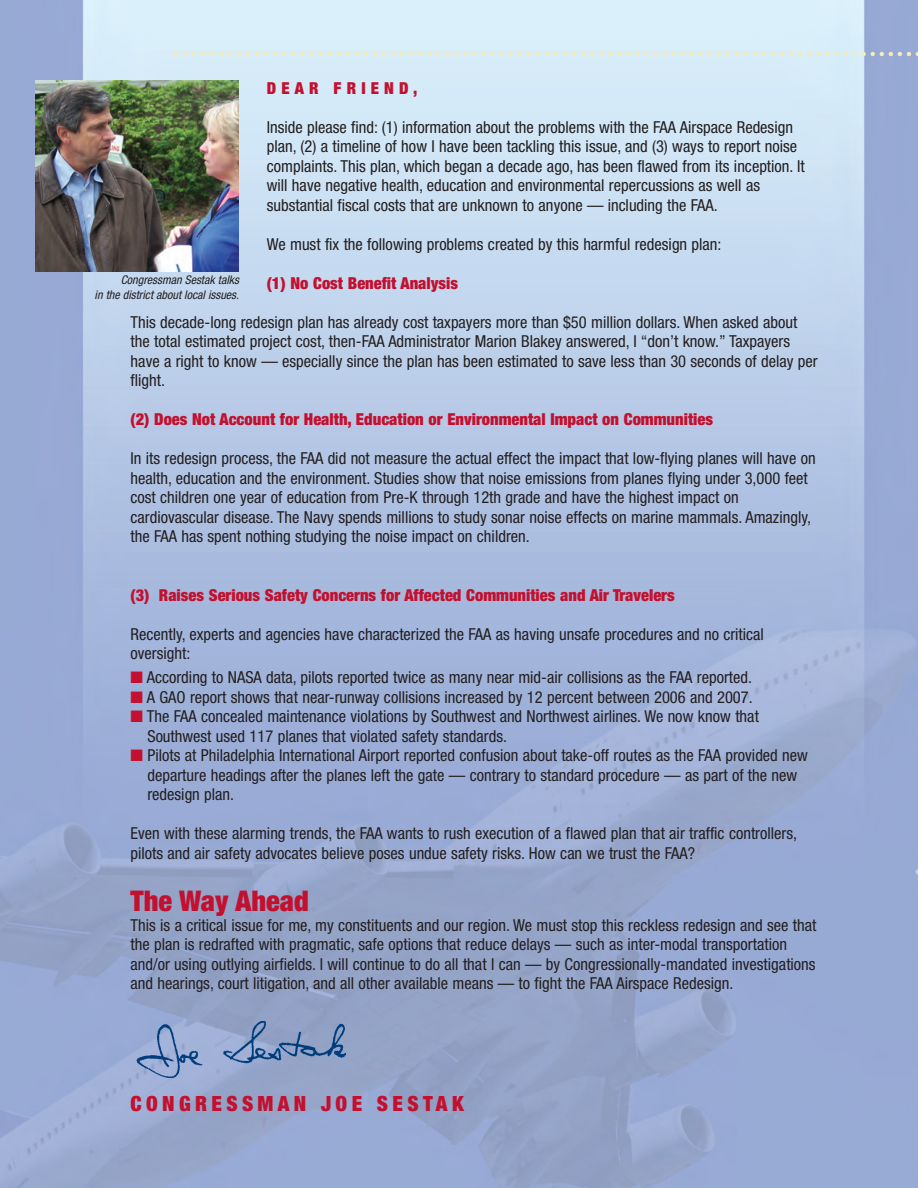
<style>
.page{position:relative;width:918px;height:1188px;background:#fff}
.page>*{position:absolute;margin:0;border:0;box-sizing:border-box;transform-origin:0 0}
.t1{font:900 condensed 28.5px "Helvetica Neue";color:#c3102f}
.t2{font:900 condensed 21px "Helvetica Neue";letter-spacing:.21em;color:#c3102f}
.t3{font:condensed 16.5px/19.5px "Helvetica Neue";color:#231f20}
.t4{font:900 condensed 16.5px "Helvetica Neue";color:#c3102f}
.t5{font:900 condensed 16.5px "Helvetica Neue";letter-spacing:.31em;color:#c3102f}
.t6{font:italic condensed 12px/15px "Helvetica Neue";color:#231f20;text-align:right}
.s1{color:#c3102f}
</style>
<div class="page">
<img style="left:0;top:0;width:917px;height:1188px">
<svg style="left:173px;top:52px;width:744px;height:4px;background:#dfe9de"></svg>
<hr style="left:917px;top:0;width:1px;height:1188px;background:#c3102f">
<hr style="left:917px;top:0;width:1px;height:128px;background:#003667">
<img style="left:35px;top:80px;width:204px;height:191px">
<img style="left:137px;top:1021px;width:208px;height:57px">
<p class="t5" style="left:267px;top:82px;width:152px">DEAR FRIEND,</p>
<p class="t3" style="left:267px;top:118px;width:540px">Inside please find: (1) information about the problems with the FAA Airspace Redesign plan, (2) a timeline of how I have been tackling this issue, and (3) ways to report noise complaints. This plan, which began a decade ago, has been flawed from its inception. It will have negative health, education and environmental repercussions as well as substantial fiscal costs that are unknown to anyone — including the FAA.</p>
<p class="t3" style="left:267px;top:235px;width:456px">We must fix the following problems created by this harmful redesign plan:</p>
<p class="t4" style="left:267px;top:277px;width:193px">(1) No Cost Benefit Analysis</p>
<p class="t3" style="left:131px;top:313px;width:689px">This decade-long redesign plan has already cost taxpayers more than $50 million dollars. When asked about the total estimated project cost, then-FAA Administrator Marion Blakey answered, I “don’t know.” Taxpayers have a right to know — especially since the plan has been estimated to save less than 30 seconds of delay per flight.</p>
<p class="t4" style="left:131px;top:413px;width:584px">(2) Does Not Account for Health, Education or Environmental Impact on Communities</p>
<p class="t3" style="left:131px;top:450px;width:687px">In its redesign process, the FAA did not measure the actual effect the impact that low-flying planes will have on health, education and the environment. Studies show that noise emissions from planes flying under 3,000 feet cost children one year of education from Pre-K through 12th grade and have the highest impact on cardiovascular disease. The Navy spends millions to study sonar noise effects on marine mammals. Amazingly, the FAA has spent nothing studying the noise impact on children.</p>
<p class="t6" style="left:95px;top:273px;width:146px">Congressman Sestak talks<br>in the district about local issues.</p>
<p class="t4" style="left:131px;top:589px;width:546px">(3) Raises Serious Safety Concerns for Affected Communities and Air Travelers</p>
<p class="t3" style="left:131px;top:625px;width:635px">Recently, experts and agencies have characterized the FAA as having unsafe procedures and no critical oversight:</p>
<p class="t3" style="left:131px;top:669px;width:623px"><span class="s1">■</span> According to NASA data, pilots reported twice as many near mid-air collisions as the FAA reported.</p>
<p class="t3" style="left:131px;top:688px;width:624px"><span class="s1">■</span> A GAO report shows that near-runway collisions increased by 12 percent between 2006 and 2007.</p>
<p class="t3" style="left:147px;top:708px;width:613px;text-indent:-17px"><span class="s1">■</span> The FAA concealed maintenance violations by Southwest and Northwest airlines. We now know that<br>Southwest used 117 planes that violated safety standards.</p>
<p class="t3" style="left:147px;top:747px;width:662px;text-indent:-17px"><span class="s1">■</span> Pilots at Philadelphia International Airport reported confusion about take-off routes as the FAA provided new departure headings after the planes left the gate — contrary to standard procedure — as part of the new redesign plan.</p>
<p class="t3" style="left:131px;top:825px;width:668px">Even with these alarming trends, the FAA wants to rush execution of a flawed plan that air traffic controllers, pilots and air safety advocates believe poses undue safety risks. How can we trust the FAA?</p>
<h1 class="t1" style="left:131px;top:891px;width:180px">The Way Ahead</h1>
<p class="t3" style="left:131px;top:916px;width:687px">This is a critical issue for me, my constituents and our region. We must stop this reckless redesign and see that the plan is redrafted with pragmatic, safe options that reduce delays — such as inter-modal transportation and/or using outlying airfields. I will continue to do all that I can — by Congressionally-mandated investigations and hearings, court litigation, and all other available means — to fight the FAA Airspace Redesign.</p>
<p class="t2" style="left:131px;top:1096px;width:335px">CONGRESSMAN JOE SESTAK</p>
</div>
